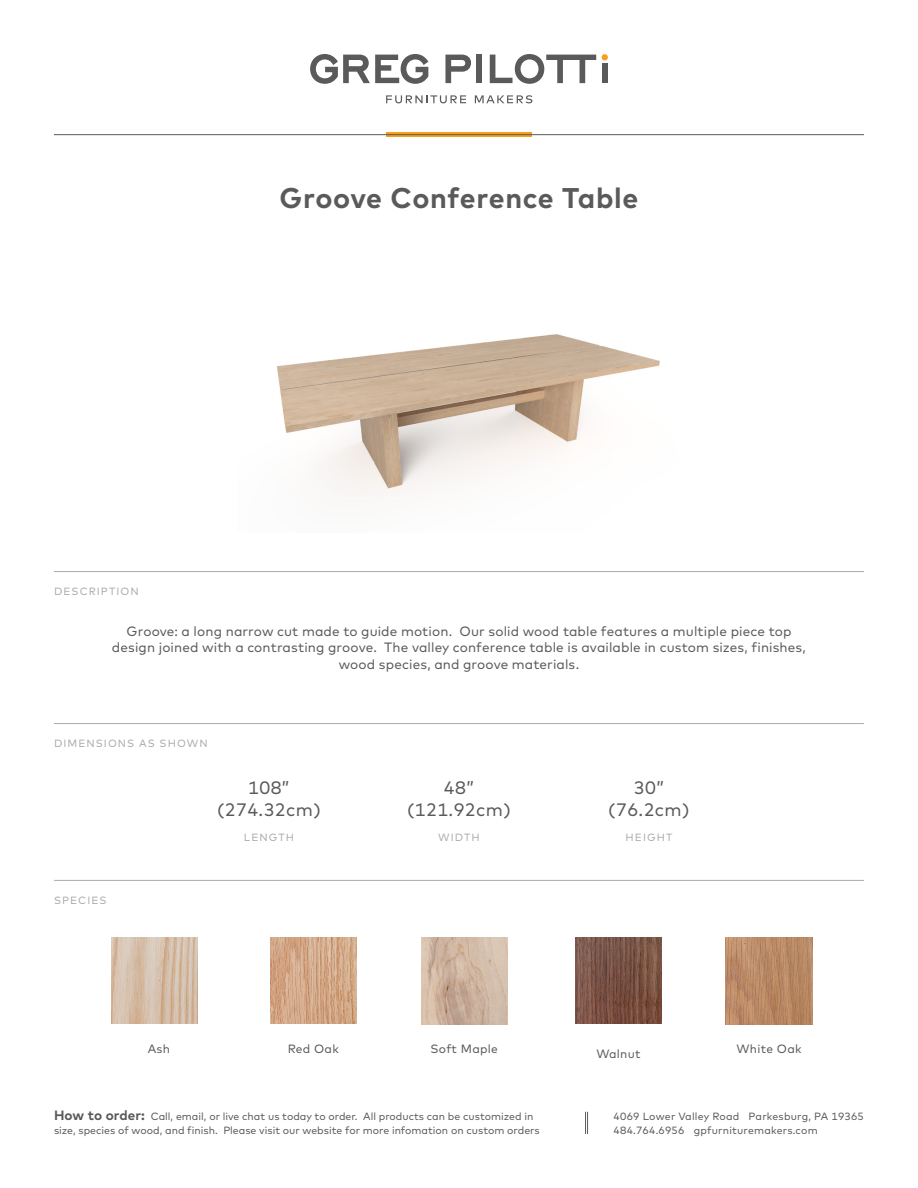
<style>
.page{position:relative;width:918px;height:1188px;background:#fff}
.page>*{position:absolute;margin:0;border:0;box-sizing:border-box;transform-origin:0 0}
.t1{font:700 28.5px "Mark";letter-spacing:.02em;color:#595a59}
.t2{font:18px/21.6px "Mark";letter-spacing:.025em;color:#595a59;text-align:center}
.t3{font:13.5px/16.2px "Mark";letter-spacing:.01em;color:#595a59;text-align:center}
.t4{font:12px "Mark";letter-spacing:.025em;color:#595a59}
.t5{font:10.5px/13.8px "Mark";color:#595a59}
.t6{font:10.5px/13.8px "Mark";letter-spacing:.02em;color:#595a59}
.t7{font:10.5px "Mark";letter-spacing:.1em;color:#adabaa}
.s1{font-weight:700;font-size:13.5px}
</style>
<div class="page">
<img style="left:276px;top:334px;width:384px;height:162px">
<svg style="left:386px;top:95px;width:80px;height:8px"></svg>
<svg style="left:475px;top:95px;width:57px;height:8px"></svg>
<svg style="left:445px;top:55px;width:26px;height:28px"></svg>
<svg style="left:490px;top:54px;width:106px;height:30px"></svg>
<div style="left:476px;top:55px;width:6px;height:28px;background:#595a59"></div>
<div style="left:602px;top:64px;width:6px;height:19px;background:#595a59"></div>
<svg style="left:602px;top:54px;width:6px;height:6px"></svg>
<svg style="left:310px;top:54px;width:118px;height:30px"></svg>
<svg style="left:386px;top:133px;width:146px;height:4px"></svg>
<hr style="left:54px;top:134px;width:810px;height:1px;background:#595a59">
<hr style="left:54px;top:571px;width:810px;height:1px;background:#adabaa">
<hr style="left:54px;top:880px;width:810px;height:1px;background:#adabaa">
<hr style="left:54px;top:723px;width:810px;height:1px;background:#adabaa">
<img style="left:111px;top:937px;width:87px;height:87px">
<img style="left:270px;top:937px;width:86px;height:87px">
<img style="left:421px;top:938px;width:86px;height:86px">
<img style="left:726px;top:938px;width:86px;height:86px">
<img style="left:575px;top:937px;width:87px;height:87px">
<svg style="left:585px;top:1112px;width:3px;height:22px"></svg>
<p class="t1" style="left:280px;top:181px;width:360px">Groove Conference Table</p>
<p class="t7" style="left:54px;top:585px;width:86px">DESCRIPTION</p>
<p class="t3" style="left:112px;top:624px;width:696px">Groove: a long narrow cut made to guide motion. Our solid wood table features a multiple piece top design joined with a contrasting groove. The valley conference table is available in custom sizes, finishes, wood species, and groove materials.</p>
<p class="t7" style="left:54px;top:737px;width:155px">DIMENSIONS AS SHOWN</p>
<p class="t2" style="left:217px;top:777px;width:105px">108” (274.32cm)</p>
<p class="t2" style="left:407px;top:777px;width:105px">48” (121.92cm)</p>
<p class="t2" style="left:608px;top:777px;width:83px">30” (76.2cm)</p>
<p class="t7" style="left:244px;top:831px;width:52px">LENGTH</p>
<p class="t7" style="left:438px;top:831px;width:43px">WIDTH</p>
<p class="t7" style="left:626px;top:831px;width:48px">HEIGHT</p>
<p class="t7" style="left:54px;top:894px;width:54px">SPECIES</p>
<p class="t4" style="left:148px;top:1042px;width:24px">Ash</p>
<p class="t4" style="left:288px;top:1042px;width:53px">Red Oak</p>
<p class="t4" style="left:430px;top:1042px;width:69px">Soft Maple</p>
<p class="t4" style="left:736px;top:1042px;width:67px">White Oak</p>
<p class="t4" style="left:596px;top:1047px;width:46px">Walnut</p>
<p class="t5" style="left:54px;top:1110px;width:487px"><span class="s1">How to order:</span> Call, email, or live chat us today to order. All products can be customized in size, species of wood, and finish. Please visit our website for more infomation on custom orders</p>
<p class="t6" style="left:614px;top:1110px;width:252px">4069 Lower Valley Road Parkesburg, PA 19365<br>484.764.6956 gpfurnituremakers.com</p>
</div>
